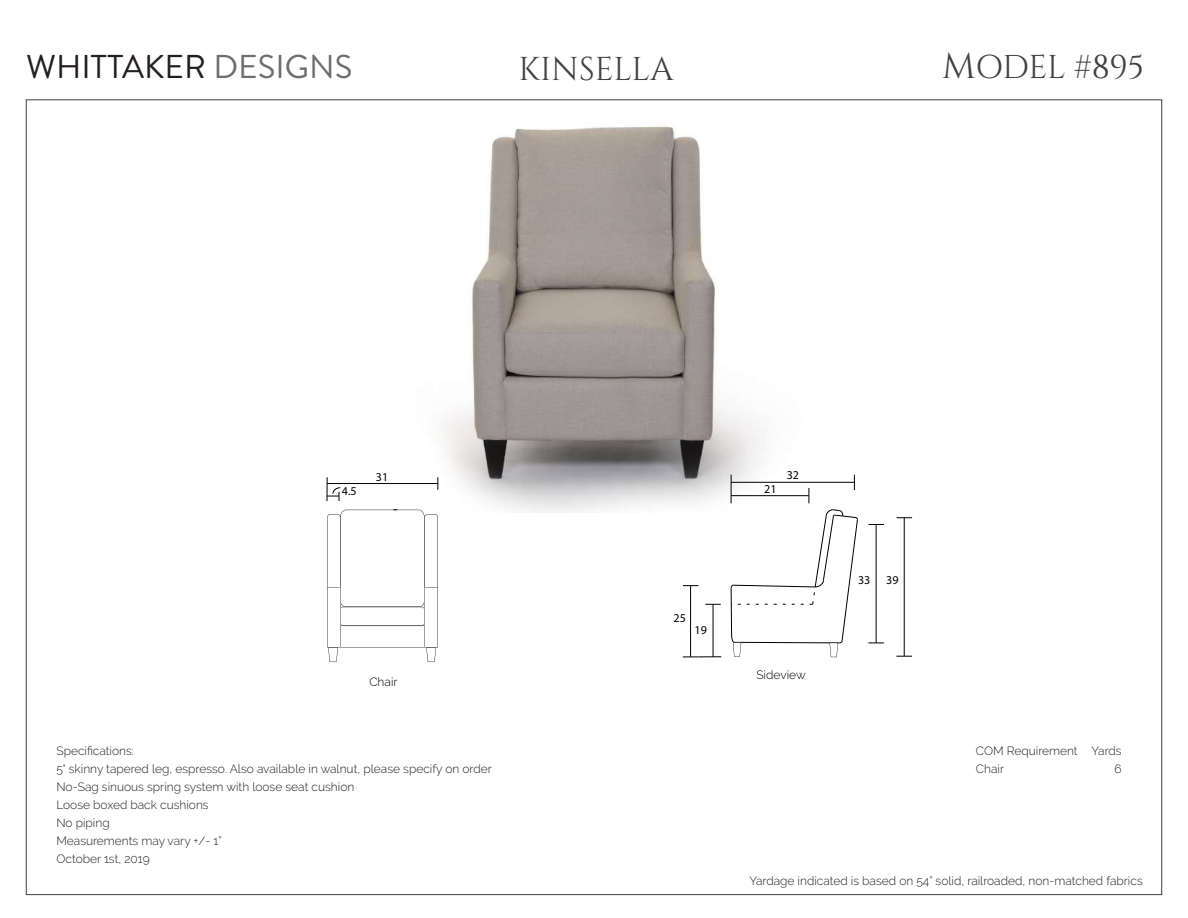
<style>
.page{position:relative;width:1188px;height:918px;background:#fff}
.page>*{position:absolute;margin:0;border:0;box-sizing:border-box;transform-origin:0 0}
.t1{font:33px "Cinzel";letter-spacing:-.005em;color:#414042}
.t2{font:33px "Brandon Grotesque";color:#231f20}
.t3{font:300 12px/18px "Raleway";color:#231f20}
.t4{font:12px "Myriad Pro";color:#000}
.t5{font:300 12px "Raleway";color:#000}
.s1{color:#6d6e71}
.s2{font-size:36px}
</style>
<div class="page">
<img style="left:295px;top:99px;width:608px;height:414px">
<hr style="left:327px;top:483px;width:111px;height:1px;background:#000">
<svg style="left:438px;top:477px;width:1px;height:13px"></svg>
<svg style="left:327px;top:477px;width:14px;height:24px"></svg>
<svg style="left:731px;top:509px;width:127px;height:148px"></svg>
<hr style="left:690px;top:586px;width:1px;height:71px;background:#000">
<svg style="left:683px;top:585px;width:15px;height:1px"></svg>
<hr style="left:713px;top:604px;width:1px;height:53px;background:#000">
<svg style="left:683px;top:656px;width:38px;height:2px"></svg>
<svg style="left:705px;top:604px;width:16px;height:1px"></svg>
<hr style="left:731px;top:482px;width:123px;height:1px;background:#000">
<svg style="left:854px;top:475px;width:1px;height:15px"></svg>
<hr style="left:731px;top:495px;width:78px;height:1px;background:#000">
<svg style="left:731px;top:475px;width:1px;height:28px"></svg>
<hr style="left:904px;top:518px;width:1px;height:138px;background:#000">
<svg style="left:896px;top:656px;width:16px;height:1px"></svg>
<svg style="left:897px;top:517px;width:15px;height:1px"></svg>
<hr style="left:876px;top:525px;width:1px;height:118px;background:#000">
<svg style="left:868px;top:643px;width:16px;height:1px"></svg>
<svg style="left:869px;top:524px;width:15px;height:1px"></svg>
<svg style="left:327px;top:509px;width:111px;height:153px"></svg>
<svg style="left:809px;top:488px;width:1px;height:15px"></svg>
<h1 class="t2" style="left:26px;top:44px;width:328px">WHITTAKER <span class="s1">DESIGNS</span></h1>
<h1 class="t1" style="left:518px;top:49px;width:157px">KINSELLA</h1>
<h1 class="t1" style="left:942px;top:48px;width:204px"><span class="s2">M</span>ODEL #895</h1>
<p class="t4" style="left:342px;top:483px;width:16px">4.5</p>
<p class="t4" style="left:376px;top:469px;width:14px">31</p>
<p class="t5" style="left:369px;top:675px;width:30px">Chair</p>
<p class="t4" style="left:674px;top:611px;width:14px">25</p>
<p class="t4" style="left:695px;top:622px;width:14px">19</p>
<p class="t4" style="left:764px;top:482px;width:14px">21</p>
<p class="t4" style="left:787px;top:467px;width:14px">32</p>
<p class="t5" style="left:756px;top:668px;width:51px">Sideview</p>
<p class="t4" style="left:858px;top:572px;width:14px">33</p>
<p class="t4" style="left:886px;top:572px;width:14px">39</p>
<p class="t3" style="left:56px;top:741px;width:437px">Specifications:<br>5" skinny tapered leg, espresso. Also available in walnut, please specify on order No-Sag sinuous spring system with loose seat cushion<br>Loose boxed back cushions<br>No piping<br>Measurements may vary +/- 1”<br>October 1st, 2019</p>
<p class="t3" style="left:976px;top:741px;width:147px">COM Requirement Yards<br>Chair</p>
<p class="t3" style="left:1114px;top:759px;width:9px">6</p>
<p class="t3" style="left:749px;top:872px;width:395px">Yardage indicated is based on 54” solid, railroaded, non-matched fabrics</p>
</div>
